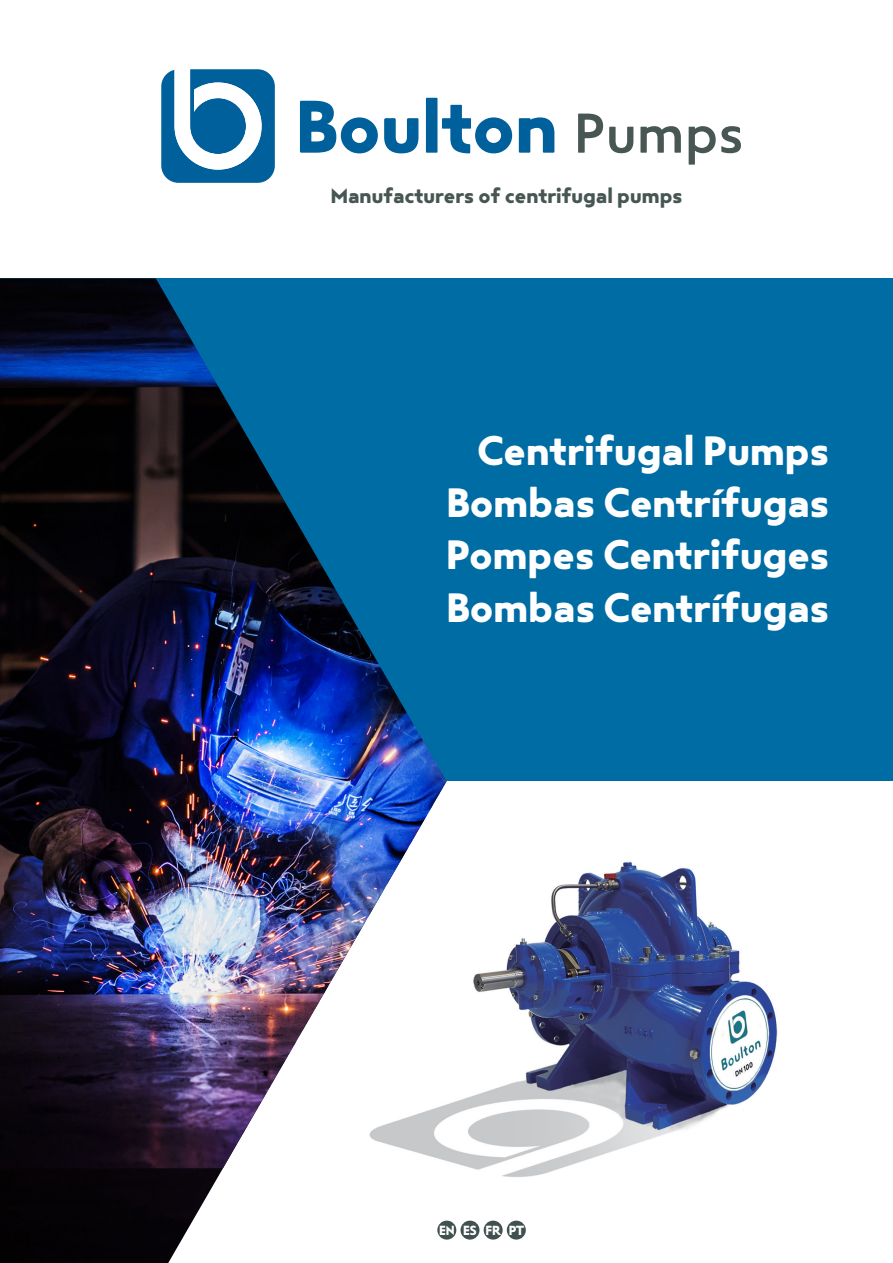
<style>
.page{position:relative;width:893px;height:1263px;background:#fff}
.page>*{position:absolute;margin:0;border:0;box-sizing:border-box;transform-origin:0 0}
.t1{font:700 40.95px "Steagal";color:#fff}
.t2{font:700 21px "Steagal";color:#475653}
.t3{font:700 13.2px "Steagal";color:#fff}
</style>
<div class="page">
<img style="left:446px;top:861px;width:332px;height:316px">
<img style="left:0;top:1168px;width:446px;height:95px">
<svg style="left:161px;top:69px;width:114px;height:114px"></svg>
<svg style="left:300px;top:101px;width:78px;height:52px"></svg>
<svg style="left:384px;top:118px;width:34px;height:35px"></svg>
<div style="left:426px;top:98px;width:11px;height:55px;background:#00609c"></div>
<svg style="left:442px;top:105px;width:70px;height:48px"></svg>
<svg style="left:519px;top:117px;width:35px;height:36px"></svg>
<svg style="left:578px;top:114px;width:25px;height:39px"></svg>
<svg style="left:609px;top:127px;width:24px;height:26px"></svg>
<svg style="left:640px;top:126px;width:41px;height:27px"></svg>
<svg style="left:689px;top:126px;width:52px;height:39px"></svg>
<div style="left:437px;top:1220px;width:19px;height:19px;background:#405150;border-radius:50%"></div>
<div style="left:460px;top:1220px;width:19px;height:19px;background:#405150;border-radius:50%"></div>
<div style="left:484px;top:1220px;width:19px;height:19px;background:#405150;border-radius:50%"></div>
<div style="left:507px;top:1220px;width:19px;height:19px;background:#405150;border-radius:50%"></div>
<div style="left:0;top:279px;width:893px;height:502px;background:#006ca4"></div>
<img style="left:0;top:278px;width:446px;height:890px">
<p class="t2" style="left:331px;top:184px;width:353px">Manufacturers of centrifugal pumps</p>
<p class="t1" style="left:477px;top:427px;width:354px">Centrifugal Pumps</p>
<p class="t1" style="left:446px;top:479px;width:384px">Bombas Centrífugas</p>
<p class="t1" style="left:446px;top:532px;width:385px">Pompes Centrifuges</p>
<p class="t1" style="left:446px;top:584px;width:384px">Bombas Centrífugas</p>
<p class="t3" style="left:439px;top:1223px;width:17px">EN</p>
<p class="t3" style="left:463px;top:1223px;width:15px">ES</p>
<p class="t3" style="left:486px;top:1223px;width:17px">FR</p>
<p class="t3" style="left:509px;top:1223px;width:17px">PT</p>
</div>
